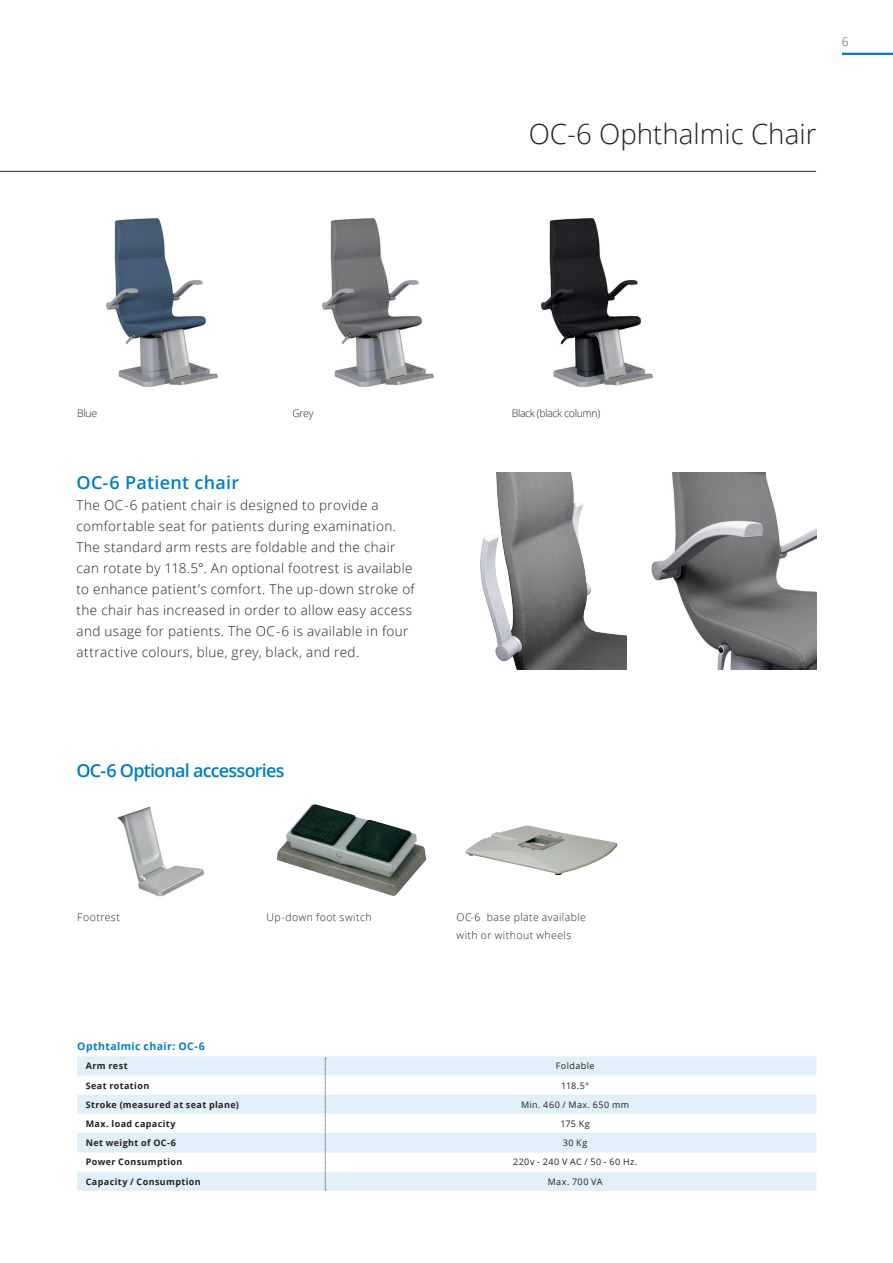
<style>
.page{position:relative;width:893px;height:1263px;background:#fff}
.page>*{position:absolute;margin:0;border:0;box-sizing:border-box;transform-origin:0 0}
.t1{font:300 27.75px "Open Sans";color:#231f20}
.t2{font:600 18px "Open Sans";letter-spacing:-.04em;color:#007ec5}
.t3{font:600 18px "Open Sans";letter-spacing:.015em;color:#007ec5}
.t4{font:300 13.5px/21px "Open Sans";letter-spacing:.03em;color:#231f20}
.t5{font:300 12px "Open Sans";color:#57585a}
.t6{font:300 10.5px/18px "Open Sans";letter-spacing:.04em;color:#231f20}
.t7{font:700 10.5px "Open Sans";letter-spacing:.035em;color:#007ec5}
.t8{font:300 10.5px "Open Sans";letter-spacing:-.035em;color:#231f20}
.t9{font:700 9px "Open Sans";letter-spacing:.045em;color:#231f20}
.t10{font:9px "Open Sans";letter-spacing:.045em;color:#231f20}
</style>
<div class="page">
<img style="left:106px;top:218px;width:112px;height:169px">
<img style="left:117px;top:807px;width:87px;height:90px">
<img style="left:322px;top:218px;width:112px;height:169px">
<img style="left:277px;top:804px;width:149px;height:92px">
<img style="left:540px;top:218px;width:113px;height:170px">
<img style="left:466px;top:825px;width:151px;height:50px">
<img style="left:480px;top:473px;width:146px;height:197px">
<img style="left:651px;top:473px;width:165px;height:197px">
<hr style="left:842px;top:53px;width:51px;height:2px;background:#007ec5">
<svg style="left:77px;top:1056px;width:739px;height:135px;fill:#e1eff8"></svg>
<hr style="left:77px;top:1171px;width:248px;height:1px;background:#fff">
<hr style="left:325px;top:1171px;width:491px;height:1px;background:#fff">
<svg style="left:325px;top:1058px;width:1px;height:132px"></svg>
<hr style="left:0;top:171px;width:816px;height:1px;background:#231f20">
<p class="t5" style="left:842px;top:34px;width:8px">6</p>
<h1 class="t1" style="left:529px;top:115px;width:289px">OC-6 Ophthalmic Chair</h1>
<p class="t6" style="left:77px;top:403px;width:21px">Blue</p>
<p class="t6" style="left:292px;top:403px;width:23px">Grey</p>
<p class="t8" style="left:512px;top:406px;width:90px">Black (black column)</p>
<h2 class="t3" style="left:77px;top:470px;width:164px">OC-6 Patient chair</h2>
<p class="t4" style="left:77px;top:494px;width:340px">The OC-6 patient chair is designed to provide a comfortable seat for patients during examination.<br>The standard arm rests are foldable and the chair can rotate by 118.5°. An optional footrest is available to enhance patient’s comfort. The up-down stroke of the chair has increased in order to allow easy access and usage for patients. The OC-6 is available in four attractive colours, blue, grey, black, and red.</p>
<h2 class="t2" style="left:77px;top:758px;width:210px">OC-6 Optional accessories</h2>
<p class="t6" style="left:77px;top:907px;width:44px">Footrest</p>
<p class="t6" style="left:267px;top:907px;width:107px">Up-down foot switch</p>
<p class="t6" style="left:457px;top:907px;width:131px">OC-6 base plate available with or without wheels</p>
<p class="t7" style="left:77px;top:1039px;width:129px">Opthtalmic chair: OC-6</p>
<p class="t9" style="left:86px;top:1060px;width:43px">Arm rest</p>
<p class="t10" style="left:556px;top:1060px;width:40px">Foldable</p>
<p class="t9" style="left:86px;top:1079px;width:65px">Seat rotation</p>
<p class="t10" style="left:561px;top:1079px;width:29px">118.5°</p>
<p class="t9" style="left:86px;top:1098px;width:155px">Stroke (measured at seat plane)</p>
<p class="t10" style="left:521px;top:1098px;width:110px">Min. 460 / Max. 650 mm</p>
<p class="t9" style="left:86px;top:1117px;width:91px">Max. load capacity</p>
<p class="t10" style="left:560px;top:1117px;width:31px">175 Kg</p>
<p class="t9" style="left:86px;top:1136px;width:92px">Net weight of OC-6</p>
<p class="t10" style="left:563px;top:1137px;width:26px">30 Kg</p>
<p class="t9" style="left:86px;top:1156px;width:98px">Power Consumption</p>
<p class="t10" style="left:513px;top:1156px;width:126px">220v - 240 V AC / 50 - 60 Hz.</p>
<p class="t9" style="left:86px;top:1175px;width:117px">Capacity / Consumption</p>
<p class="t10" style="left:548px;top:1175px;width:56px">Max. 700 VA</p>
</div>
